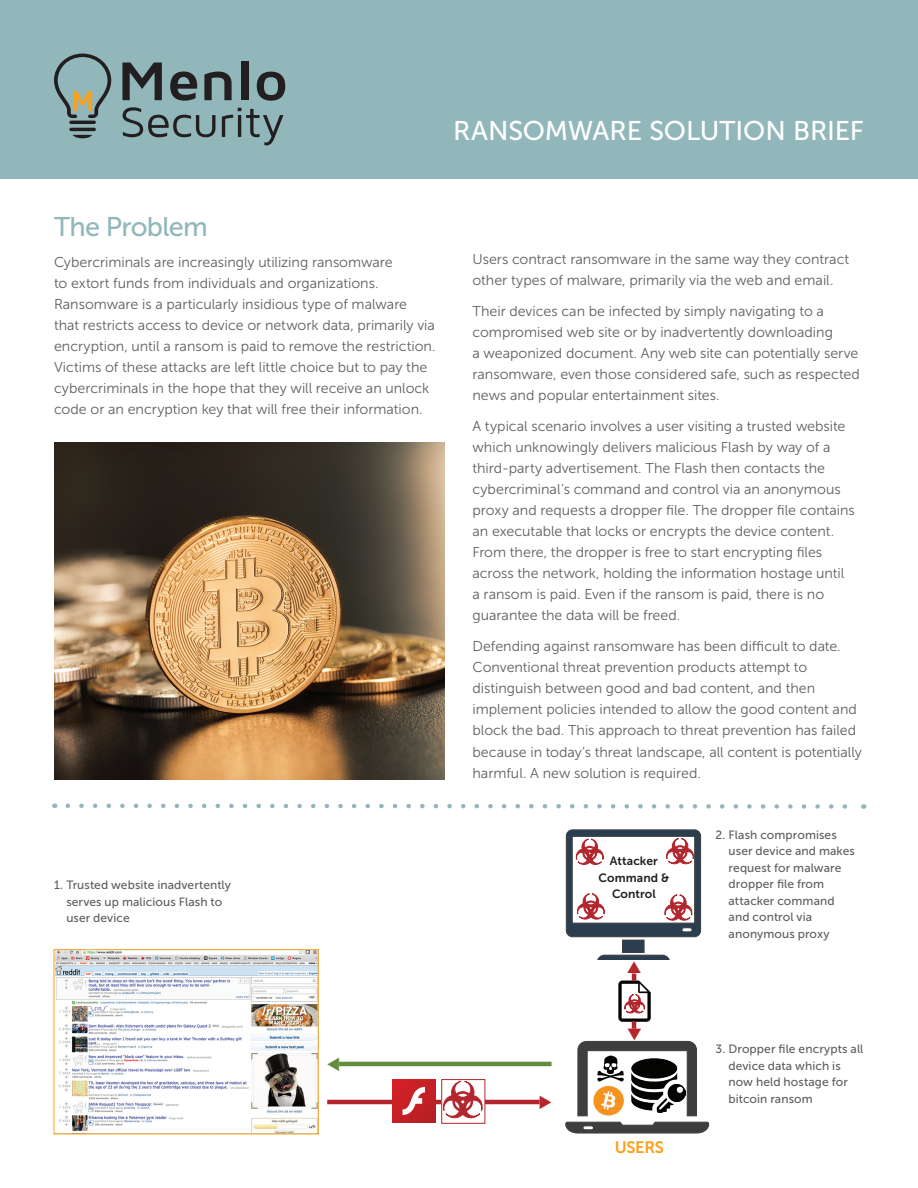
<style>
.page{position:relative;width:918px;height:1188px;background:#fff}
.page>*{position:absolute;margin:0;border:0;box-sizing:border-box;transform-origin:0 0}
.t1{font:27px "Museo Sans 500";letter-spacing:-.005em;color:#fff}
.t2{font:27px "Museo Sans 500";letter-spacing:-.025em;color:#92b7bb}
.t3{font:16.5px "Museo Sans 700";letter-spacing:-.025em;color:#f8a11c}
.t4{font:14.25px/21px "Museo Sans 300";color:#5f5f62}
.t5{font:12px/16.5px "Museo Sans 500";letter-spacing:.01em;color:#5f5f62}
.t6{font:12px/16.5px "Museo Sans 700";letter-spacing:.01em;color:#231f20;text-align:center}
</style>
<div class="page">
<div style="left:0;top:0;width:918px;height:179px;background:#92b7bb"></div>
<hr style="left:69px;top:121px;width:27px;height:3px;background:#231f20;border-radius:2px">
<hr style="left:69px;top:128px;width:27px;height:3px;background:#231f20;border-radius:2px">
<svg style="left:73px;top:135px;width:19px;height:3px"></svg>
<svg style="left:54px;top:54px;width:57px;height:64px"></svg>
<svg style="left:122px;top:63px;width:40px;height:37px"></svg>
<svg style="left:170px;top:71px;width:27px;height:30px"></svg>
<svg style="left:204px;top:72px;width:28px;height:28px"></svg>
<div style="left:241px;top:61px;width:8px;height:39px;background:#231f20"></div>
<svg style="left:257px;top:72px;width:28px;height:29px"></svg>
<svg style="left:123px;top:107px;width:92px;height:30px"></svg>
<svg style="left:222px;top:108px;width:61px;height:37px"></svg>
<img style="left:54px;top:443px;width:391px;height:337px">
<svg style="left:65px;top:803px;width:799px;height:6px"></svg>
<img style="left:56px;top:951px;width:261px;height:181px">
<div style="left:54px;top:949px;width:265px;height:185px;border:1px solid #f8a11c"></div>
<div style="left:623px;top:940px;width:21px;height:12px;background:#2b3e50"></div>
<div style="left:622px;top:940px;width:23px;height:13px;border:1px solid #3e3e3f"></div>
<svg style="left:565px;top:829px;width:137px;height:109px"></svg>
<hr style="left:327px;top:1100px;width:213px;height:4px;background:#b3262d">
<hr style="left:339px;top:1062px;width:213px;height:4px;background:#638d3d">
<div style="left:393px;top:1079px;width:43px;height:44px;background:linear-gradient(to right,#cd2026,#bc2024)"></div>
<svg style="left:403px;top:1087px;width:22px;height:28px"></svg>
<svg style="left:443px;top:1081px;width:40px;height:38px"></svg>
<div style="left:441px;top:1079px;width:44px;height:45px;border:1px solid #b3262d"></div>
<svg style="left:565px;top:954px;width:145px;height:180px"></svg>
<h1 class="t1" style="left:453px;top:115px;width:412px">RANSOMWARE SOLUTION BRIEF</h1>
<h1 class="t2" style="left:54px;top:212px;width:155px">The Problem</h1>
<p class="t4" style="left:54px;top:252px;width:383px">Cybercriminals are increasingly utilizing ransomware<br>to extort funds from individuals and organizations.<br>Ransomware is a particularly insidious type of malware that restricts access to device or network data, primarily via encryption, until a ransom is paid to remove the restriction.<br>Victims of these attacks are left little choice but to pay the cybercriminals in the hope that they will receive an unlock code or an encryption key that will free their information.</p>
<p class="t4" style="left:472px;top:249px;width:378px">Users contract ransomware in the same way they contract other types of malware, primarily via the web and email.</p>
<p class="t4" style="left:472px;top:301px;width:389px">Their devices can be infected by simply navigating to a compromised web site or by inadvertently downloading<br>a weaponized document. Any web site can potentially serve ransomware, even those considered safe, such as respected news and popular entertainment sites.</p>
<p class="t4" style="left:472px;top:416px;width:384px">A typical scenario involves a user visiting a trusted website which unknowingly delivers malicious Flash by way of a third-party advertisement. The Flash then contacts the cybercriminal’s command and control via an anonymous proxy and requests a dropper file. The dropper file contains an executable that locks or encrypts the device content.<br>From there, the dropper is free to start encrypting files across the network, holding the information hostage until a ransom is paid. Even if the ransom is paid, there is no guarantee the data will be freed.</p>
<p class="t4" style="left:472px;top:636px;width:391px">Defending against ransomware has been difficult to date.<br>Conventional threat prevention products attempt to distinguish between good and bad content, and then implement policies intended to allow the good content and block the bad. This approach to threat prevention has failed because in today’s threat landscape, all content is potentially harmful. A new solution is required.</p>
<p class="t5" style="left:66px;top:877px;width:166px;text-indent:-12px">1. Trusted website inadvertently serves up malicious Flash to user device</p>
<p class="t6" style="left:599px;top:853px;width:72px">Attacker<br>Command &amp;<br>Control</p>
<p class="t3" style="left:615px;top:1138px;width:51px">USERS</p>
<p class="t5" style="left:729px;top:826px;width:128px;text-indent:-13px">2. Flash compromises user device and makes request for malware dropper file from attacker command and control via anonymous proxy</p>
<p class="t5" style="left:728px;top:1041px;width:136px;text-indent:-13px">3. Dropper file encrypts all device data which is now held hostage for bitcoin ransom</p>
</div>
